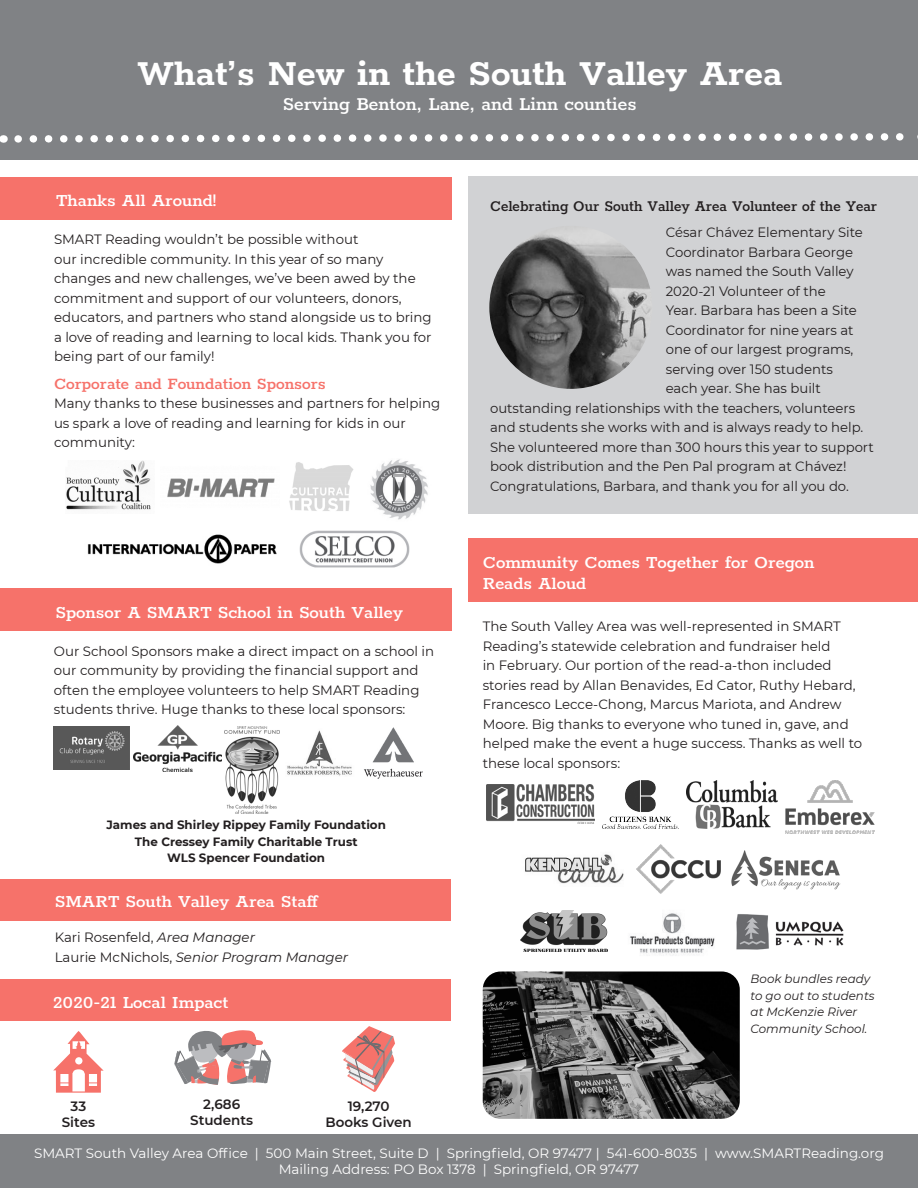
<style>
.page{position:relative;width:918px;height:1188px;background:#fff}
.page>*{position:absolute;margin:0;border:0;box-sizing:border-box;transform-origin:0 0}
.t1{font:700 40.5px "Rokkitt";color:#fff}
.t2{font:600 21px "Rokkitt";color:#fff}
.t3{font:600 19.5px/21px "Rokkitt";color:#fff}
.t4{font:600 18.15px "Rokkitt";color:#f6726a}
.t5{font:600 17.25px "Rokkitt";color:#231f20;scale:.93 1}
.t6{font:13.5px/19.5px "Montserrat";color:#231f20}
.t7{font:13.5px "Montserrat";color:#fff}
.t8{font:italic 13.5px "Montserrat";color:#231f20}
.t9{font:600 13.5px/16.2px "Montserrat";color:#231f20;text-align:center}
.t10{font:700 12px "Montserrat";color:#231f20}
.t11{font:italic 12px/16.5px "Montserrat";color:#231f20}
.s1{font-style:italic}
.s2{font-style:normal}
</style>
<div class="page">
<div style="left:0;top:1134px;width:918px;height:54px;background:#808285"></div>
<div style="left:0;top:0;width:918px;height:159px;background:#808285"></div>
<svg style="left:14px;top:133px;width:904px;height:10px"></svg>
<div style="left:0;top:979px;width:450px;height:42px;background:#f6726a"></div>
<div style="left:0;top:177px;width:451px;height:43px;background:#f6726a"></div>
<div style="left:469px;top:177px;width:449px;height:337px;background:#d1d2d4"></div>
<div style="left:0;top:879px;width:450px;height:42px;background:#f6726a"></div>
<div style="left:469px;top:538px;width:449px;height:64px;background:#f6726a"></div>
<div style="left:0;top:589px;width:451px;height:42px;background:#f6726a"></div>
<img style="left:289px;top:462px;width:65px;height:49px">
<img style="left:167px;top:478px;width:108px;height:19px">
<img style="left:53px;top:727px;width:77px;height:43px">
<img style="left:133px;top:726px;width:88px;height:46px">
<img style="left:225px;top:726px;width:55px;height:88px">
<img style="left:287px;top:730px;width:65px;height:46px">
<img style="left:364px;top:727px;width:59px;height:52px">
<img style="left:486px;top:784px;width:109px;height:40px">
<img style="left:602px;top:781px;width:76px;height:47px">
<img style="left:687px;top:780px;width:90px;height:49px">
<img style="left:786px;top:780px;width:89px;height:54px">
<img style="left:525px;top:854px;width:99px;height:30px">
<img style="left:636px;top:844px;width:85px;height:50px">
<img style="left:731px;top:850px;width:110px;height:40px">
<img style="left:520px;top:910px;width:88px;height:41px">
<img style="left:483px;top:971px;width:257px;height:148px">
<svg style="left:342px;top:1026px;width:53px;height:66px"></svg>
<svg style="left:174px;top:1030px;width:97px;height:55px"></svg>
<svg style="left:53px;top:1031px;width:51px;height:62px"></svg>
<img style="left:370px;top:459px;width:58px;height:61px">
<img style="left:299px;top:530px;width:111px;height:38px">
<img style="left:629px;top:913px;width:86px;height:43px">
<img style="left:736px;top:914px;width:108px;height:36px">
<img style="left:489px;top:226px;width:163px;height:163px;border-radius:82px">
<img style="left:87px;top:534px;width:190px;height:30px">
<img style="left:66px;top:461px;width:85px;height:49px">
<p class="t1" style="left:137px;top:43px;width:647px">What’s New in the South Valley Area</p>
<p class="t2" style="left:283px;top:89px;width:355px">Serving Benton, Lane, and Linn counties</p>
<p class="t3" style="left:56px;top:189px;width:162px">Thanks All Around!</p>
<p class="t6" style="left:54px;top:229px;width:379px">SMART Reading wouldn’t be possible without<br>our incredible community. In this year of so many changes and new challenges, we’ve been awed by the commitment and support of our volunteers, donors, educators, and partners who stand alongside us to bring a love of reading and learning to local kids. Thank you for being part of our family!</p>
<p class="t4" style="left:54px;top:371px;width:273px">Corporate and Foundation Sponsors</p>
<p class="t6" style="left:54px;top:393px;width:388px">Many thanks to these businesses and partners for helping us spark a love of reading and learning for kids in our community:</p>
<p class="t3" style="left:55px;top:600px;width:349px">Sponsor A SMART School in South Valley</p>
<p class="t6" style="left:54px;top:641px;width:382px">Our School Sponsors make a direct impact on a school in our community by providing the financial support and often the employee volunteers to help SMART Reading students thrive. Huge thanks to these local sponsors:</p>
<p class="t10" style="left:107px;top:816px;width:281px">James and Shirley Rippey Family Foundation</p>
<p class="t10" style="left:135px;top:833px;width:224px">The Cressey Family Charitable Trust</p>
<p class="t10" style="left:167px;top:849px;width:159px">WLS Spencer Foundation</p>
<p class="t3" style="left:55px;top:890px;width:266px">SMART South Valley Area Staff</p>
<p class="t6" style="left:55px;top:927px;width:202px">Kari Rosenfeld, <span class="s1">Area Manager</span></p>
<p class="t8" style="left:55px;top:948px;width:295px"><span class="s2">Laurie McNichols,</span> Senior Program Manager</p>
<p class="t3" style="left:53px;top:991px;width:177px">2020-21 Local Impact</p>
<p class="t9" style="left:62px;top:1097px;width:35px">33<br>Sites</p>
<p class="t9" style="left:203px;top:1095px;width:38px">2,686</p>
<p class="t9" style="left:190px;top:1111px;width:65px">Students</p>
<p class="t9" style="left:348px;top:1097px;width:43px">19,270</p>
<p class="t9" style="left:326px;top:1113px;width:88px">Books Given</p>
<p class="t5" style="left:490px;top:194px;width:418px">Celebrating Our South Valley Area Volunteer of the Year</p>
<p class="t6" style="left:666px;top:222px;width:199px">César Chávez Elementary Site</p>
<p class="t6" style="left:666px;top:242px;width:189px">Coordinator Barbara George</p>
<p class="t6" style="left:666px;top:261px;width:189px">was named the South Valley</p>
<p class="t6" style="left:666px;top:281px;width:161px">2020-21 Volunteer of the</p>
<p class="t6" style="left:666px;top:300px;width:192px">Year. Barbara has been a Site</p>
<p class="t6" style="left:666px;top:320px;width:189px">Coordinator for nine years at</p>
<p class="t6" style="left:666px;top:339px;width:189px">one of our largest programs,</p>
<p class="t6" style="left:666px;top:359px;width:169px">serving over 150 students</p>
<p class="t6" style="left:666px;top:378px;width:157px">each year. She has built</p>
<p class="t6" style="left:490px;top:398px;width:367px">outstanding relationships with the teachers, volunteers</p>
<p class="t6" style="left:490px;top:417px;width:375px">and students she works with and is always ready to help.</p>
<p class="t6" style="left:490px;top:437px;width:385px">She volunteered more than 300 hours this year to support</p>
<p class="t6" style="left:490px;top:456px;width:358px">book distribution and the Pen Pal program at Chávez!</p>
<p class="t6" style="left:490px;top:476px;width:360px">Congratulations, Barbara, and thank you for all you do.</p>
<p class="t3" style="left:483px;top:550px;width:333px">Community Comes Together for Oregon<br>Reads Aloud</p>
<p class="t6" style="left:483px;top:616px;width:381px">The South Valley Area was well-represented in SMART Reading’s statewide celebration and fundraiser held<br>in February. Our portion of the read-a-thon included stories read by Allan Benavides, Ed Cator, Ruthy Hebard, Francesco Lecce-Chong, Marcus Mariota, and Andrew Moore. Big thanks to everyone who tuned in, gave, and helped make the event a huge success. Thanks as well to these local sponsors:</p>
<p class="t11" style="left:751px;top:970px;width:125px">Book bundles ready to go out to students at McKenzie River<br>Community School.</p>
<p class="t7" style="left:34px;top:1143px;width:851px">SMART South Valley Area Office | 500 Main Street, Suite D | Springfield, OR 97477 | 541-600-8035 | www.SMARTReading.org</p>
<p class="t7" style="left:279px;top:1160px;width:362px">Mailing Address: PO Box 1378 | Springfield, OR 97477</p>
</div>
